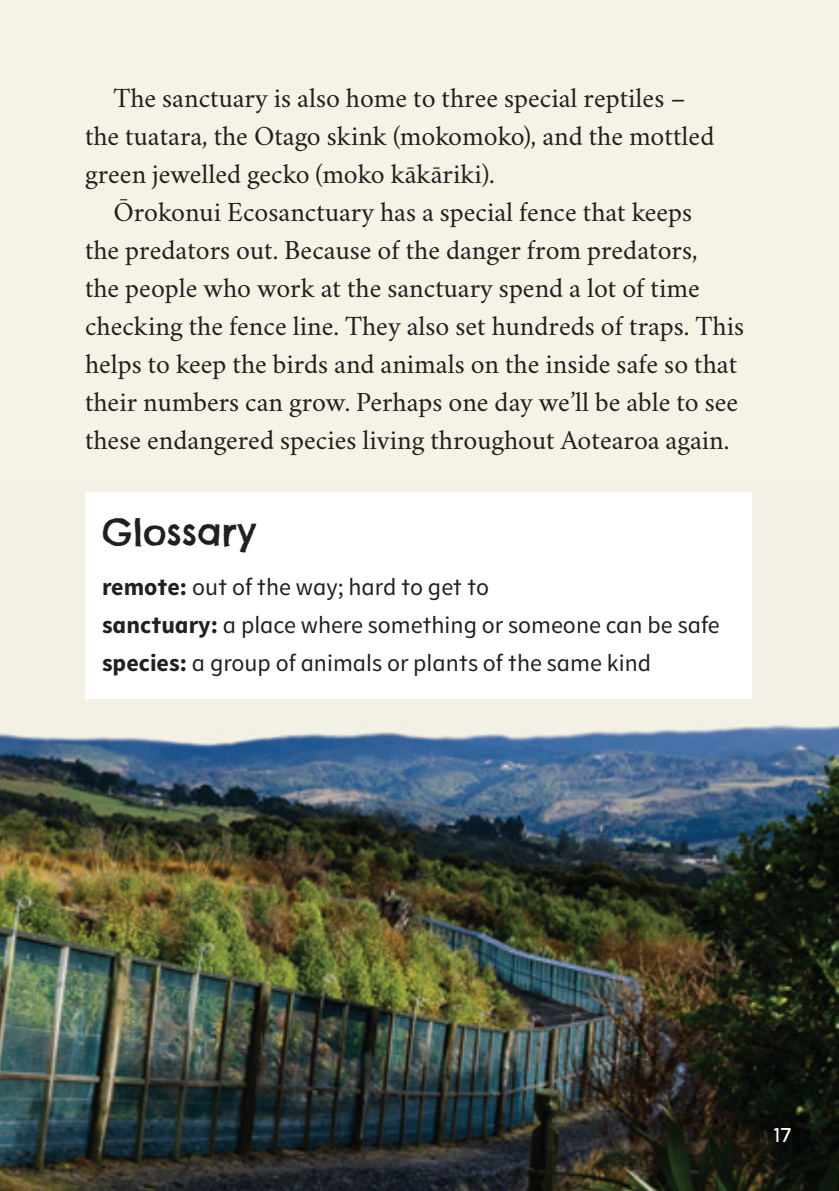
<style>
.page{position:relative;width:839px;height:1191px;background:#fff}
.page>*{position:absolute;margin:0;border:0;box-sizing:border-box;transform-origin:0 0}
.t1{font:36px "Chelsea Market";color:#231f20}
.t2{font:28px/38px "Whero";color:#231f20}
.t3{font:24px/38px "Tipu";color:#231f20}
.t4{font:20px "Aronui";color:#fff}
.s1{font-weight:700}
</style>
<div class="page">
<div style="left:0;top:0;width:839px;height:1190px;background:#f5f3e6"></div>
<img style="left:0;top:492px;width:839px;height:698px">
<div style="left:85px;top:492px;width:666px;height:206px;background:#fff"></div>
<p class="t2" style="left:85px;top:82px;width:631px;text-indent:28px">The sanctuary is also home to three special reptiles – the tuatara, the Otago skink (mokomoko), and the mottled green jewelled gecko (moko kākāriki).</p>
<p class="t2" style="left:85px;top:196px;width:661px;text-indent:28px">Ōrokonui Ecosanctuary has a special fence that keeps<br>the predators out. Because of the danger from predators,<br>the people who work at the sanctuary spend a lot of time checking the fence line. They also set hundreds of traps. This helps to keep the birds and animals on the inside safe so that their numbers can grow. Perhaps one day we’ll be able to see these endangered species living throughout Aotearoa again.</p>
<p class="t1" style="left:102px;top:509px;width:155px">Glossary</p>
<p class="t3" style="left:102px;top:570px;width:619px"><span class="s1">remote:</span> out of the way; hard to get to<br><span class="s1">sanctuary:</span> a place where something or someone can be safe <span class="s1">species:</span> a group of animals or plants of the same kind</p>
<p class="t4" style="left:773px;top:1127px;width:20px">17</p>
</div>
